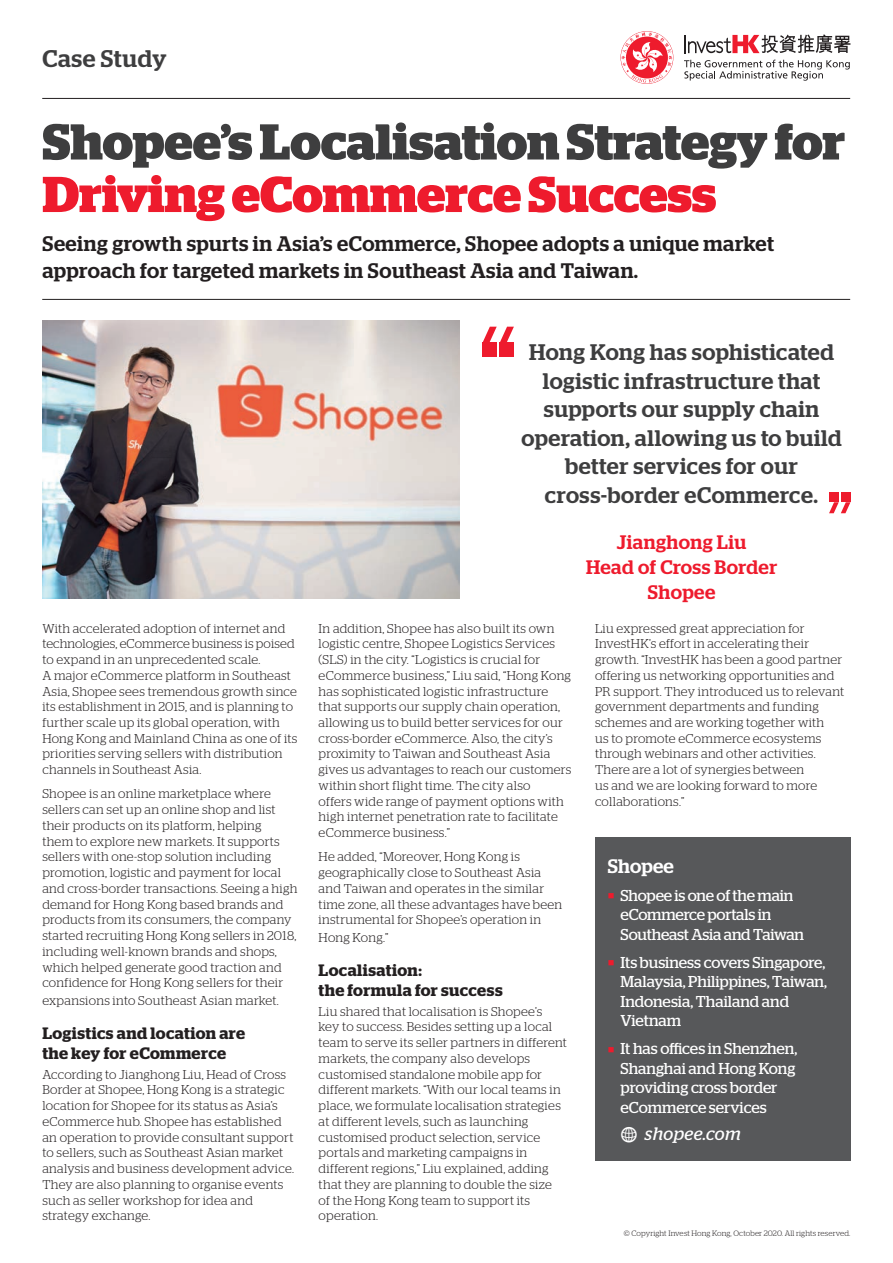
<style>
.page{position:relative;width:893px;height:1263px;background:#fff}
.page>*{position:absolute;margin:0;border:0;box-sizing:border-box;transform-origin:0 0}
.t1{font:700 50.25px "Stag";letter-spacing:-.005em;color:#3e3e3f}
.t2{font:700 50.25px "Stag";color:#ee1b2d}
.t3{font:500 24px "Stag";letter-spacing:.025em;color:#3e3e3f}
.t4{font:500 22.5px/28.5px "Stag";letter-spacing:.025em;color:#3e3e3f;text-align:center}
.t5{font:500 21px/27px "Stag";letter-spacing:.025em;color:#231f20}
.t6{font:500 19.5px/25px "Stag";letter-spacing:.025em;color:#ee1b2d;text-align:center}
.t7{font:500 19.5px "Stag";letter-spacing:.01em;color:#fff}
.t8{font:italic 18px "Stag";letter-spacing:.025em;color:#fff}
.t9{font:600 16.5px/19.5px "Stag";letter-spacing:.02em;color:#231f20}
.t10{font:15.75px/19.5px "Stag";letter-spacing:-.005em;color:#fff}
.t11{font:300 12.75px/15.8px "Stag";letter-spacing:.02em;color:#231f20}
.t12{font:300 7.8px "Stag";letter-spacing:.02em;color:#231f20}
.s1{color:#ee1b2d}
.s2{font-family:"Modern Pictograms";font-style:normal;font-size:24px}
</style>
<div class="page">
<svg style="left:621px;top:32px;width:51px;height:51px"></svg>
<svg style="left:684px;top:60px;width:166px;height:21px"></svg>
<svg style="left:685px;top:34px;width:165px;height:19px"></svg>
<hr style="left:42px;top:98px;width:808px;height:1px;background:#231f20">
<hr style="left:42px;top:299px;width:808px;height:1px;background:#231f20">
<div style="left:595px;top:837px;width:255px;height:323px;background:#57585a"></div>
<div style="left:841px;top:492px;width:9px;height:10px;background:#ee1b2d"></div>
<div style="left:829px;top:492px;width:10px;height:10px;background:#ee1b2d"></div>
<svg style="left:829px;top:502px;width:21px;height:11px"></svg>
<div style="left:482px;top:343px;width:15px;height:14px;background:#ee1b2d"></div>
<div style="left:500px;top:343px;width:14px;height:14px;background:#ee1b2d"></div>
<svg style="left:482px;top:327px;width:32px;height:16px"></svg>
<img style="left:42px;top:321px;width:417px;height:277px">
<h2 class="t3" style="left:43px;top:45px;width:126px">Case Study</h2>
<h1 class="t1" style="left:42px;top:113px;width:804px">Shopee’s Localisation Strategy for</h1>
<h1 class="t2" style="left:42px;top:165px;width:676px">Driving eCommerce Success</h1>
<h3 class="t5" style="left:42px;top:230px;width:733px">Seeing growth spurts in Asia’s eCommerce, Shopee adopts a unique market approach for targeted markets in Southeast Asia and Taiwan.</h3>
<p class="t11" style="left:42px;top:620px;width:256px">With accelerated adoption of internet and technologies, eCommerce business is poised to expand in an unprecedented scale.<br>A major eCommerce platform in Southeast Asia, Shopee sees tremendous growth since its establishment in 2015, and is planning to further scale up its global operation, with Hong Kong and Mainland China as one of its priorities serving sellers with distribution channels in Southeast Asia.</p>
<p class="t11" style="left:42px;top:786px;width:256px">Shopee is an online marketplace where sellers can set up an online shop and list their products on its platform, helping<br>them to explore new markets. It supports sellers with one-stop solution including promotion, logistic and payment for local and cross-border transactions. Seeing a high demand for Hong Kong based brands and products from its consumers, the company started recruiting Hong Kong sellers in 2018, including well-known brands and shops, which helped generate good traction and confidence for Hong Kong sellers for their</p>
<p class="t11" style="left:42px;top:992px;width:238px">expansions into Southeast Asian market.</p>
<p class="t9" style="left:42px;top:1023px;width:204px">Logistics and location are the key for eCommerce</p>
<p class="t11" style="left:42px;top:1066px;width:253px">According to Jianghong Liu, Head of Cross Border at Shopee, Hong Kong is a strategic location for Shopee for its status as Asia’s eCommerce hub. Shopee has established an operation to provide consultant support to sellers, such as Southeast Asian market analysis and business development advice.<br>They are also planning to organise events such as seller workshop for idea and strategy exchange.</p>
<h3 class="t4" style="left:521px;top:338px;width:322px">Hong Kong has sophisticated logistic infrastructure that supports our supply chain operation, allowing us to build better services for our cross-border eCommerce.</h3>
<h3 class="t6" style="left:586px;top:529px;width:193px">Jianghong Liu<br>Head of Cross Border<br>Shopee</h3>
<p class="t11" style="left:595px;top:620px;width:251px">Liu expressed great appreciation for InvestHK’s effort in accelerating their growth. “InvestHK has been a good partner offering us networking opportunities and PR support. They introduced us to relevant government departments and funding schemes and are working together with<br>us to promote eCommerce ecosystems through webinars and other activities.<br>There are a lot of synergies between<br>us and we are looking forward to more collaborations.”</p>
<p class="t11" style="left:319px;top:620px;width:254px">In addition, Shopee has also built its own logistic centre, Shopee Logistics Services (SLS) in the city. “Logistics is crucial for eCommerce business,” Liu said, “Hong Kong has sophisticated logistic infrastructure that supports our supply chain operation, allowing us to build better services for our cross-border eCommerce. Also, the city’s proximity to Taiwan and Southeast Asia gives us advantages to reach our customers within short flight time. The city also<br>offers wide range of payment options with high internet penetration rate to facilitate eCommerce business.”</p>
<p class="t11" style="left:319px;top:849px;width:245px">He added, “Moreover, Hong Kong is geographically close to Southeast Asia and Taiwan and operates in the similar time zone, all these advantages have been instrumental for Shopee’s operation in</p>
<p class="t11" style="left:319px;top:929px;width:71px">Hong Kong.”</p>
<p class="t9" style="left:319px;top:960px;width:185px">Localisation:<br>the formula for success</p>
<p class="t11" style="left:319px;top:1003px;width:250px">Liu shared that localisation is Shopee’s<br>key to success. Besides setting up a local team to serve its seller partners in different markets, the company also develops customised standalone mobile app for different markets. “With our local teams in place, we formulate localisation strategies at different levels, such as launching customised product selection, service portals and marketing campaigns in different regions,” Liu explained, adding that they are planning to double the size<br>of the Hong Kong team to support its operation.</p>
<h3 class="t7" style="left:608px;top:854px;width:67px">Shopee</h3>
<p class="t10" style="left:621px;top:885px;width:185px;text-indent:-13px"><span class="s1">■</span> Shopee is one of the main eCommerce portals in<br>Southeast Asia and Taiwan</p>
<p class="t10" style="left:621px;top:952px;width:208px;text-indent:-13px"><span class="s1">■</span> Its business covers Singapore,<br>Malaysia, Philippines, Taiwan,<br>Indonesia, Thailand and<br>Vietnam</p>
<p class="t10" style="left:621px;top:1039px;width:178px;text-indent:-13px"><span class="s1">■</span> It has offices in Shenzhen,<br>Shanghai and Hong Kong providing cross border eCommerce services</p>
<h3 class="t8" style="left:620px;top:1124px;width:123px"><span class="s2">w</span> shopee.com</h3>
<p class="t12" style="left:624px;top:1229px;width:228px">© Copyright Invest Hong Kong, October 2020. All rights reserved.</p>
</div>
